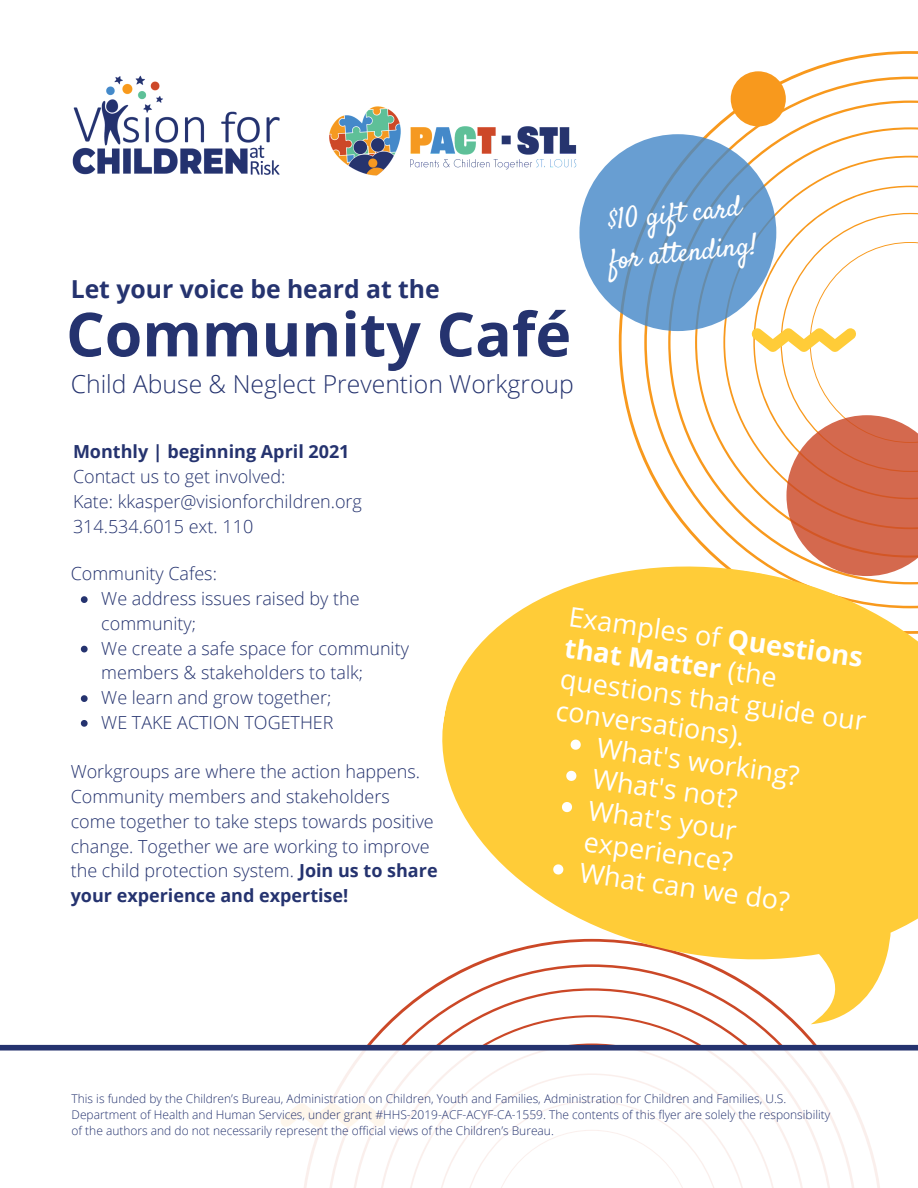
<style>
.page{position:relative;width:918px;height:1188px;background:#fff}
.page>*{position:absolute;margin:0;border:0;box-sizing:border-box;transform-origin:0 0}
.t1{font:700 60.75px "Open Sans";color:#25336f}
.t2{font:28.5px "Satisfy";color:#fff}
.t3{font:27px/31.5px "Open Sans";color:#fff}
.t4{font:300 24.75px "Open Sans";color:#25336f}
.t5{font:700 24.75px "Open Sans";color:#25336f}
.t6{font:300 18px/24.8px "Open Sans";color:#25336f}
.t7{font:700 18px "Open Sans";color:#25336f}
.t8{font:300 12px/16px "Open Sans";color:#25336f}
.s1{font-weight:700}
</style>
<div class="page">
<svg style="left:619px;top:51px;width:299px;height:410px"></svg>
<svg style="left:644px;top:77px;width:274px;height:449px"></svg>
<svg style="left:752px;top:213px;width:166px;height:313px"></svg>
<svg style="left:579px;top:134px;width:197px;height:197px;fill:#689ed2"></svg>
<div style="left:731px;top:71px;width:55px;height:55px;background:#f8991d;border-radius:50%"></div>
<img style="left:72px;top:75px;width:208px;height:100px">
<div style="left:0;top:1045px;width:918px;height:6px;background:#25336f"></div>
<img style="left:329px;top:106px;width:271px;height:98px">
<svg style="left:81px;top:596px;width:7px;height:7px"></svg>
<svg style="left:81px;top:646px;width:7px;height:6px"></svg>
<svg style="left:81px;top:695px;width:7px;height:7px"></svg>
<svg style="left:81px;top:720px;width:7px;height:7px"></svg>
<svg style="left:404px;top:526px;width:514px;height:519px;fill:#ffcc38"></svg>
<svg style="left:570px;top:739px;width:11px;height:11px"></svg>
<svg style="left:566px;top:770px;width:11px;height:12px"></svg>
<svg style="left:561px;top:801px;width:12px;height:12px"></svg>
<svg style="left:553px;top:864px;width:11px;height:11px"></svg>
<p class="t5" style="left:71px;top:271px;width:371px">Let your voice be heard at the</p>
<p class="t1" style="left:66px;top:292px;width:507px">Community Café</p>
<p class="t4" style="left:71px;top:366px;width:505px">Child Abuse &amp; Neglect Prevention Workgroup</p>
<p class="t7" style="left:73px;top:439px;width:278px">Monthly | beginning April 2021</p>
<p class="t6" style="left:73px;top:464px;width:214px">Contact us to get involved:</p>
<p class="t6" style="left:73px;top:489px;width:291px">Kate: kkasper@visionforchildren.org</p>
<p class="t6" style="left:73px;top:513px;width:182px">314.534.6015 ext. 110</p>
<p class="t6" style="left:71px;top:561px;width:148px">Community Cafes:</p>
<p class="t2" style="left:607px;top:202px;width:134px;rotate:-6deg">$10 gift card</p>
<p class="t2" style="left:607px;top:242px;width:150px;rotate:-6deg">for attending!</p>
<p class="t6" style="left:101px;top:586px;width:260px">We address issues raised by the community;</p>
<p class="t6" style="left:101px;top:635px;width:309px">We create a safe space for community members &amp; stakeholders to talk;</p>
<p class="t6" style="left:101px;top:685px;width:231px">We learn and grow together;</p>
<p class="t6" style="left:101px;top:710px;width:234px">WE TAKE ACTION TOGETHER</p>
<p class="t6" style="left:71px;top:759px;width:368px">Workgroups are where the action happens.<br>Community members and stakeholders come together to take steps towards positive change. Together we are working to improve the child protection system. <span class="s1">Join us to share your experience and expertise!</span></p>
<p class="t3" style="left:571px;top:600px;width:310px;rotate:8deg">Examples of <span class="s1">Questions that Matter</span> (the questions that guide our conversations).</p>
<p class="t3" style="left:600px;top:731px;width:206px;rotate:8deg">What's working?</p>
<p class="t3" style="left:595px;top:762px;width:147px;rotate:8deg">What's not?</p>
<p class="t3" style="left:591px;top:793px;width:152px;rotate:8deg">What's your experience?</p>
<p class="t3" style="left:582px;top:856px;width:214px;rotate:8deg">What can we do?</p>
<p class="t8" style="left:72px;top:1090px;width:760px">This is funded by the Children’s Bureau, Administration on Children, Youth and Families, Administration for Children and Families, U.S.<br>Department of Health and Human Services, under grant #HHS-2019-ACF-ACYF-CA-1559. The contents of this flyer are solely the responsibility of the authors and do not necessarily represent the official views of the Children’s Bureau.</p>
</div>
